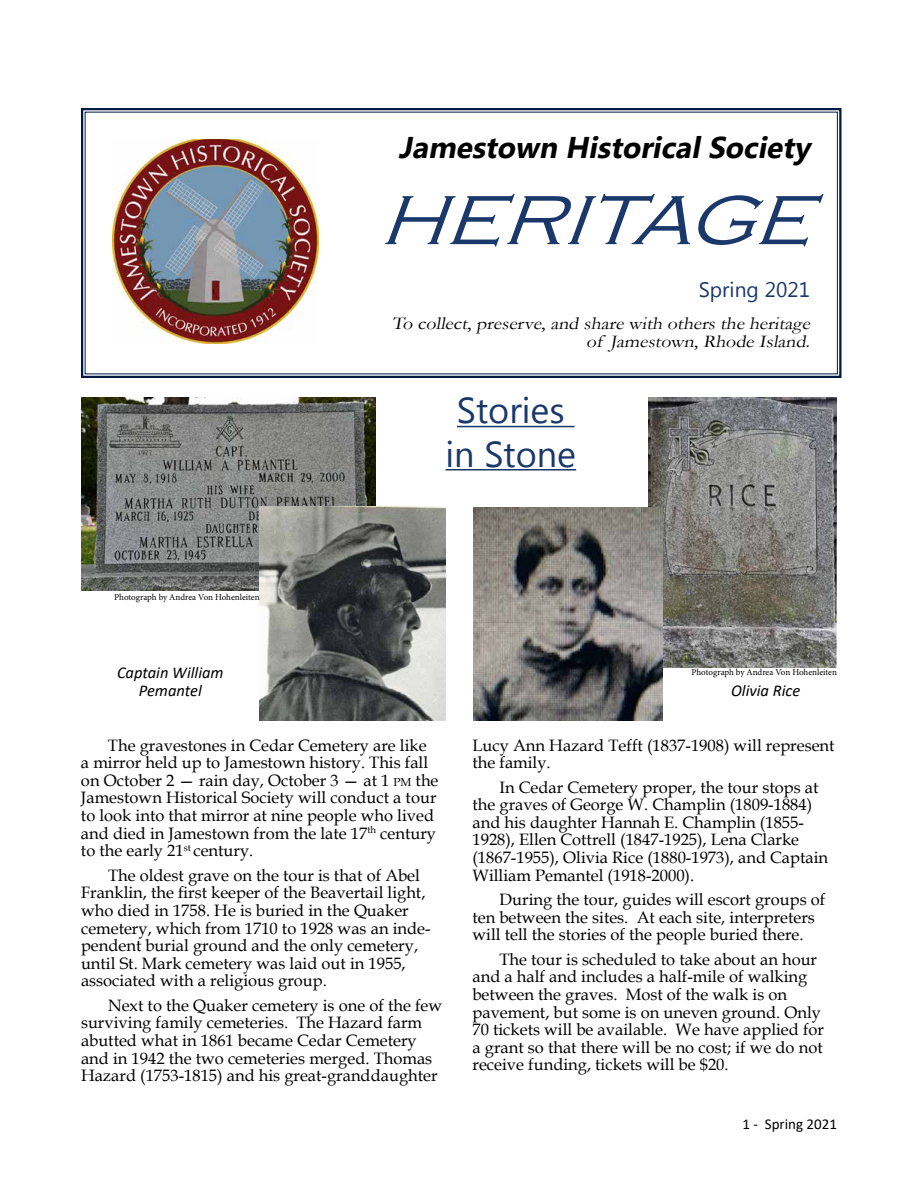
<style>
.page{position:relative;width:918px;height:1188px;background:#fff}
.page>*{position:absolute;margin:0;border:0;box-sizing:border-box;transform-origin:0 0}
.t1{font:italic 300 72px "Copperplate Gothic";color:#1b386b;scale:1.1 1}
.t2{font:36px/43.2px "Microsoft Tai Le";color:#19386a;text-align:center}
.t3{font:italic 700 30px "Microsoft New Tai Lue";color:#000}
.t4{font:21px "Microsoft New Tai Lue";color:#1a376a}
.t5{font:italic 18px/18.8px "Garamond";color:#000;text-align:right;scale:1.1 1}
.t6{font:16.5px/17.5px "Book Antiqua";color:#000}
.t7{font:italic 16.5px/17.2px "Calibri";color:#000;text-align:center}
.t8{font:15px "Calibri";color:#000}
.t9{font:9px "Minion Pro";letter-spacing:-.005em;color:#000}
.s1{font-size:11.55px}
</style>
<div class="page">
<svg style="left:81px;top:108px;width:761px;height:270px"></svg>
<div style="left:335px;top:135px;width:475px;height:30px;background:#fff"></div>
<div style="left:343px;top:202px;width:467px;height:61px;background:#fff"></div>
<hr style="left:457px;top:426px;width:118px;height:1px;background:#19386a">
<hr style="left:446px;top:469px;width:130px;height:2px;background:#19386a">
<img style="left:81px;top:397px;width:295px;height:194px">
<img style="left:260px;top:506px;width:186px;height:214px">
<img style="left:648px;top:397px;width:189px;height:270px">
<img style="left:473px;top:507px;width:189px;height:213px">
<h3 class="t3" style="left:399px;top:130px;width:420px">Jamestown HistoricalSociety</h3>
<h1 class="t1" style="left:379px;top:181px;width:420px">HERITAGE</h1>
<p class="t4" style="left:699px;top:277px;width:113px">Spring 2021</p>
<p class="t5" style="left:392px;top:313px;width:385px">To collect,preserve,and share with othersthe heritage of Jamestown,Rhode Island.</p>
<p class="t9" style="left:114px;top:591px;width:147px">Photograph by Andrea Von Hohenleiten</p>
<p class="t7" style="left:117px;top:664px;width:108px">Captain William<br>Pemantel</p>
<h2 class="t2" style="left:446px;top:391px;width:132px">Stories in Stone</h2>
<p class="t9" style="left:692px;top:667px;width:147px">Photograph by Andrea Von Hohenleiten</p>
<p class="t7" style="left:731px;top:682px;width:71px">Olivia Rice</p>
<p class="t6" style="left:81px;top:736px;width:359px;text-indent:27px">The gravestones in Cedar Cemetery are like a mirror held up to Jamestown history. This fall on October 2 — rain day, October 3 — at 1 <span class="s1">pm</span> the Jamestown Historical Society will conduct a tour to look into that mirror at nine people who lived and died in Jamestown from the late 17<sup>th</sup> century to the early 21<sup>st</sup> century.</p>
<p class="t6" style="left:81px;top:866px;width:351px;text-indent:27px">The oldest grave on the tour is that of Abel Franklin, the first keeper of the Beavertail light, who died in 1758. He is buried in the Quaker cemetery, which from 1710 to 1928 was an inde&shy;pendent burial ground and the only cemetery, until St. Mark cemetery was laid out in 1955, associated with a religious group.</p>
<p class="t6" style="left:81px;top:996px;width:363px;text-indent:27px">Next to the Quaker cemetery is one of the few surviving family cemeteries. The Hazard farm abutted what in 1861 became Cedar Cemetery and in 1942 the two cemeteries merged. Thomas Hazard (1753-1815) and his great-granddaughter</p>
<p class="t6" style="left:473px;top:736px;width:364px">Lucy Ann Hazard Tefft (1837-1908) will represent the family.</p>
<p class="t6" style="left:473px;top:778px;width:357px;text-indent:27px">In Cedar Cemetery proper, the tour stops at the graves of George W. Champlin (1809-1884) and his daughter Hannah E. Champlin (1855- 1928), Ellen Cottrell (1847-1925), Lena Clarke (1867-1955), Olivia Rice (1880-1973), and Captain William Pemantel (1918-2000).</p>
<p class="t6" style="left:473px;top:890px;width:354px;text-indent:27px">During the tour, guides will escort groups of ten between the sites. At each site, interpreters will tell the stories of the people buried there.</p>
<p class="t6" style="left:473px;top:950px;width:353px;text-indent:27px">The tour is scheduled to take about an hour and a half and includes a half-mile of walking between the graves. Most of the walk is on pavement, but some is on uneven ground. Only 70 tickets will be available. We have applied for a grant so that there will be no cost; if we do not receive funding, tickets will be $20.</p>
<p class="t8" style="left:742px;top:1114px;width:96px">1 - Spring 2021</p>
</div>
